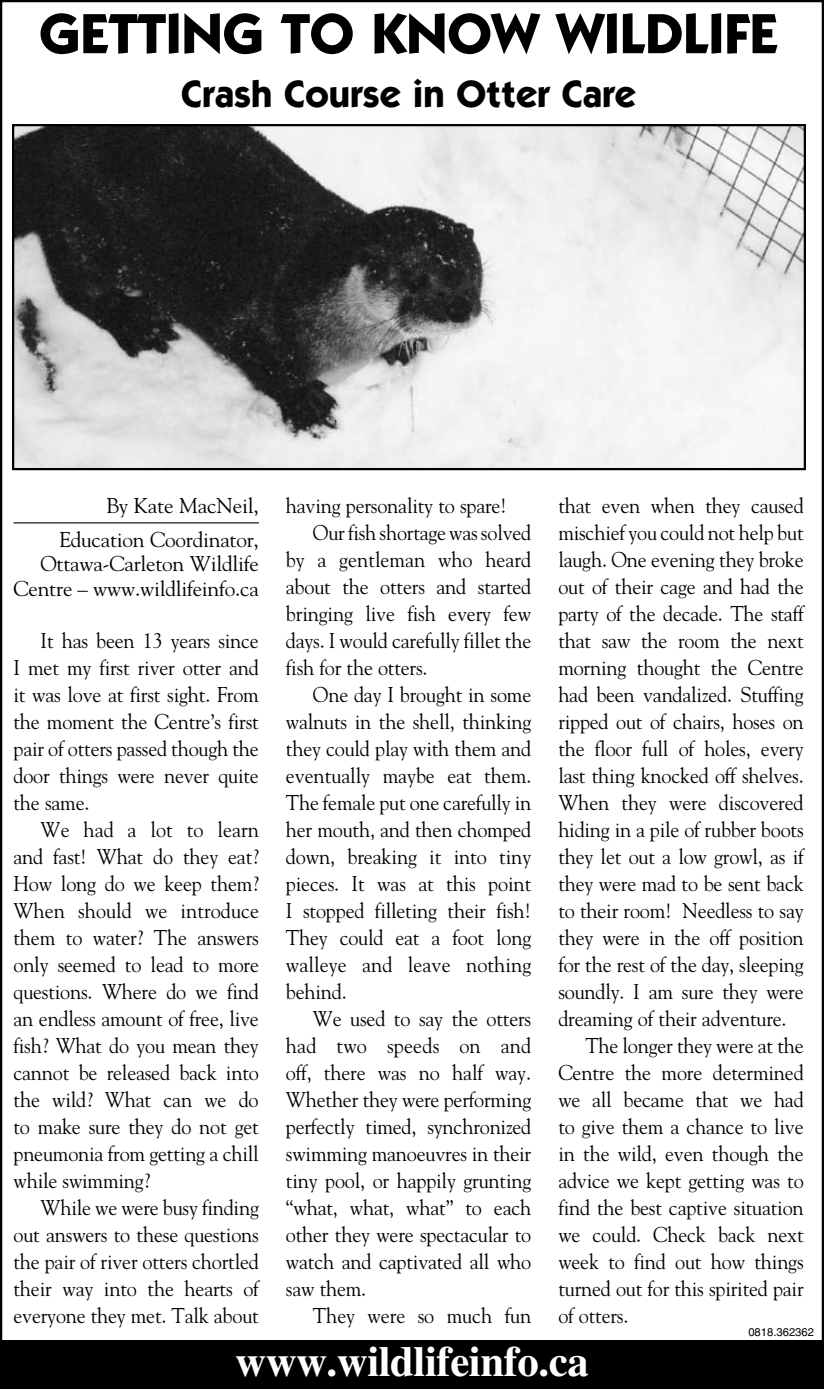
<style>
.page{position:relative;width:824px;height:1389px;background:#fff}
.page>*{position:absolute;margin:0;border:0;box-sizing:border-box;transform-origin:0 0}
.t1{font:700 56.93px "Itc Kabel";color:#000}
.t2{font:700 42.75px "Times";letter-spacing:-.01em;color:#fff}
.t3{font:700 38.25px "Itc Kabel";color:#000}
.t4{font:21.38px/27px "Goudy";letter-spacing:-.01em;color:#000;text-align:justify;scale:.94 1}
.t5{font:21.38px/33.5px "Goudy";letter-spacing:-.01em;color:#000;text-align:right}
.t6{font:21.38px "Goudy";letter-spacing:.01em;color:#000;scale:.94 1}
.t7{font:11.25px "Helvetica";color:#000}
</style>
<div class="page">
<img style="left:15px;top:127px;width:788px;height:340px">
<div style="left:12px;top:124px;width:794px;height:346px;border:2px solid #000"></div>
<div style="left:0;top:1340px;width:824px;height:49px;background:#000"></div>
<hr style="left:14px;top:522px;width:245px;height:1px;background:#000">
<h1 class="t1" style="left:39px;top:-1px;width:740px">Getting to Know Wildlife</h1>
<h3 class="t3" style="left:181px;top:71px;width:454px">Crash Course in Otter Care</h3>
<p class="t5" style="left:59px;top:488px;width:201px">By Kate MacNeil,<br>Education Coordinator,</p>
<p class="t5" style="left:13px;top:551px;width:247px;line-height:24.8px">Ottawa-Carleton Wildlife<br>Centre – www.wildlifeinfo.ca</p>
<p class="t4" style="left:13px;top:626px;width:262px;text-indent:27px">It has been 13 years since I met my first river otter and it was love at first sight. From the moment the Centre’s first pair of otters passed though the door things were never quite the same.</p>
<p class="t4" style="left:13px;top:815px;width:263px;text-indent:27px">We had a lot to learn and fast! What do they eat?<br>How long do we keep them?<br>When should we introduce them to water? The answers only seemed to lead to more questions. Where do we find an endless amount of free, live fish? What do you mean they cannot be released back into the wild? What can we do to make sure they do not get pneumonia from getting a chill while swimming?</p>
<p class="t4" style="left:13px;top:1193px;width:262px;text-indent:27px">While we were busy finding out answers to these questions the pair of river otters chortled their way into the hearts of everyone they met. Talk about</p>
<p class="t4" style="left:286px;top:491px;width:237px">having personality to spare!</p>
<p class="t4" style="left:313px;top:518px;width:234px">Our fish shortage was solved</p>
<p class="t4" style="left:286px;top:545px;width:262px">by a gentleman who heard</p>
<p class="t4" style="left:286px;top:572px;width:262px">about the otters and started</p>
<p class="t4" style="left:286px;top:599px;width:262px">bringing live fish every few</p>
<p class="t4" style="left:286px;top:626px;width:262px">days. I would carefully fillet the</p>
<p class="t4" style="left:286px;top:653px;width:152px">fish for the otters.</p>
<p class="t4" style="left:313px;top:680px;width:234px">One day I brought in some</p>
<p class="t4" style="left:286px;top:707px;width:262px">walnuts in the shell, thinking</p>
<p class="t4" style="left:286px;top:734px;width:262px">they could play with them and</p>
<p class="t4" style="left:286px;top:761px;width:263px">eventually maybe eat them.</p>
<p class="t4" style="left:286px;top:788px;width:262px">The female put one carefully in</p>
<p class="t4" style="left:286px;top:815px;width:262px">her mouth, and then chomped</p>
<p class="t4" style="left:286px;top:842px;width:262px">down, breaking it into tiny</p>
<p class="t4" style="left:286px;top:869px;width:262px">pieces. It was at this point</p>
<p class="t4" style="left:286px;top:896px;width:262px">I stopped filleting their fish!</p>
<p class="t4" style="left:286px;top:923px;width:262px">They could eat a foot long</p>
<p class="t4" style="left:286px;top:950px;width:262px">walleye and leave nothing</p>
<p class="t4" style="left:286px;top:977px;width:66px">behind.</p>
<p class="t4" style="left:313px;top:1004px;width:234px">We used to say the otters</p>
<p class="t6" style="left:286px;top:1032px;width:262px">had two speeds on and</p>
<p class="t4" style="left:286px;top:1058px;width:262px">off, there was no half way.</p>
<p class="t4" style="left:286px;top:1085px;width:262px">Whether they were performing</p>
<p class="t4" style="left:286px;top:1112px;width:262px">perfectly timed, synchronized</p>
<p class="t4" style="left:286px;top:1139px;width:262px">swimming manoeuvres in their</p>
<p class="t4" style="left:286px;top:1166px;width:262px">tiny pool, or happily grunting</p>
<p class="t4" style="left:286px;top:1193px;width:262px">“what, what, what” to each</p>
<p class="t4" style="left:286px;top:1220px;width:262px">other they were spectacular to</p>
<p class="t4" style="left:286px;top:1247px;width:262px">watch and captivated all who</p>
<p class="t4" style="left:286px;top:1274px;width:87px">saw them.</p>
<p class="t4" style="left:313px;top:1301px;width:234px">They were so much fun</p>
<p class="t4" style="left:558px;top:491px;width:262px">that even when they caused</p>
<p class="t4" style="left:558px;top:518px;width:262px">mischief you could not help but</p>
<p class="t4" style="left:558px;top:545px;width:262px">laugh. One evening they broke</p>
<p class="t4" style="left:558px;top:572px;width:262px">out of their cage and had the</p>
<p class="t4" style="left:558px;top:599px;width:262px">party of the decade. The staff</p>
<p class="t4" style="left:558px;top:626px;width:262px">that saw the room the next</p>
<p class="t4" style="left:558px;top:653px;width:262px">morning thought the Centre</p>
<p class="t4" style="left:558px;top:680px;width:262px">had been vandalized. Stuffing</p>
<p class="t4" style="left:558px;top:707px;width:262px">ripped out of chairs, hoses on</p>
<p class="t4" style="left:558px;top:734px;width:262px">the floor full of holes, every</p>
<p class="t4" style="left:558px;top:761px;width:262px">last thing knocked off shelves.</p>
<p class="t4" style="left:558px;top:788px;width:262px">When they were discovered</p>
<p class="t4" style="left:558px;top:815px;width:262px">hiding in a pile of rubber boots</p>
<p class="t4" style="left:558px;top:842px;width:262px">they let out a low growl, as if</p>
<p class="t4" style="left:558px;top:869px;width:262px">they were mad to be sent back</p>
<p class="t4" style="left:558px;top:896px;width:262px">to their room! Needless to say</p>
<p class="t4" style="left:558px;top:923px;width:262px">they were in the off position</p>
<p class="t4" style="left:558px;top:950px;width:262px">for the rest of the day, sleeping</p>
<p class="t4" style="left:558px;top:977px;width:262px">soundly. I am sure they were</p>
<p class="t4" style="left:558px;top:1004px;width:244px">dreaming of their adventure.</p>
<p class="t4" style="left:585px;top:1031px;width:234px">The longer they were at the</p>
<p class="t4" style="left:558px;top:1058px;width:262px">Centre the more determined</p>
<p class="t4" style="left:558px;top:1085px;width:262px">we all became that we had</p>
<p class="t4" style="left:558px;top:1112px;width:262px">to give them a chance to live</p>
<p class="t4" style="left:558px;top:1139px;width:262px">in the wild, even though the</p>
<p class="t4" style="left:558px;top:1166px;width:262px">advice we kept getting was to</p>
<p class="t4" style="left:558px;top:1193px;width:262px">find the best captive situation</p>
<p class="t4" style="left:558px;top:1220px;width:262px">we could. Check back next</p>
<p class="t4" style="left:558px;top:1247px;width:262px">week to find out how things</p>
<p class="t4" style="left:558px;top:1274px;width:262px">turned out for this spirited pair</p>
<p class="t4" style="left:558px;top:1301px;width:76px">of otters.</p>
<p class="t7" style="left:748px;top:1325px;width:67px">0818.362362</p>
<h2 class="t2" style="left:235px;top:1336px;width:355px">www.wildlifeinfo.ca</h2>
</div>
